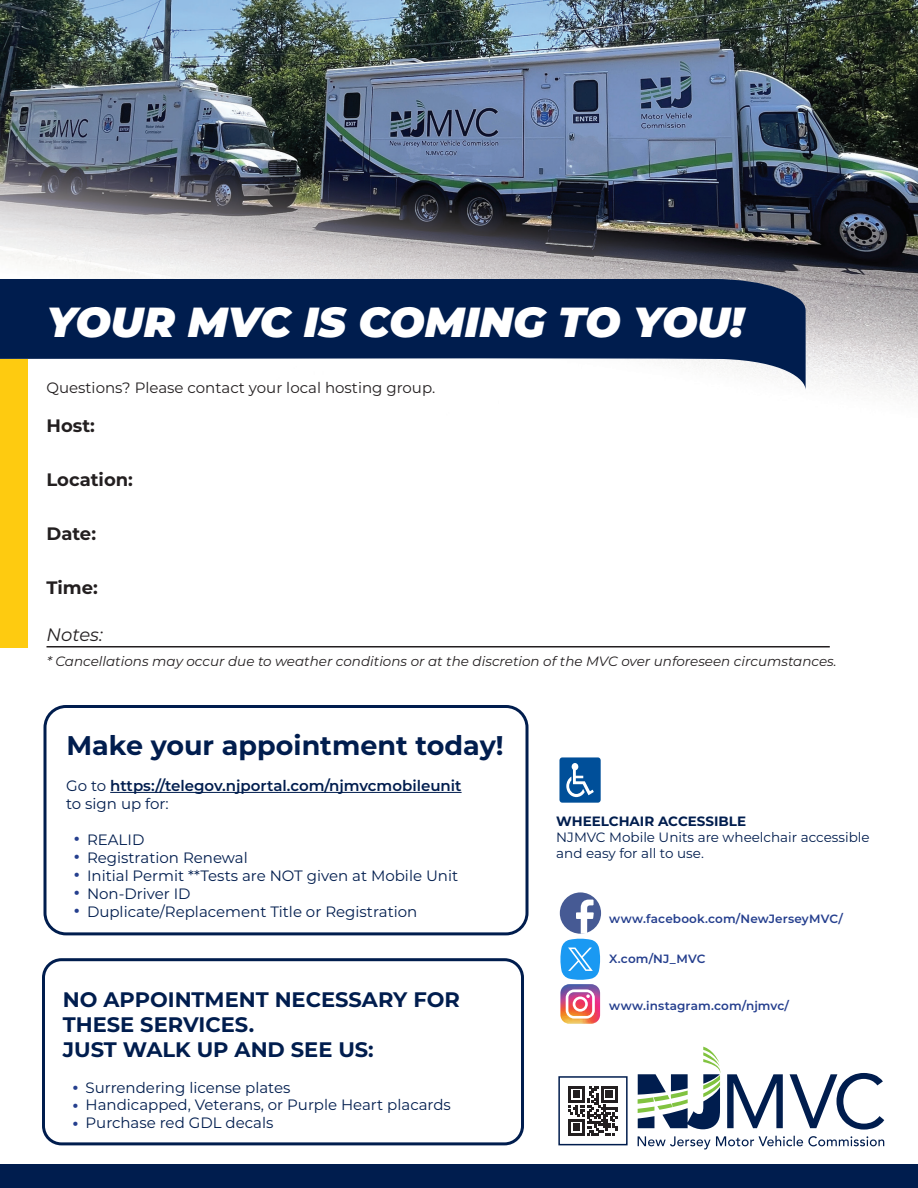
<style>
.page{position:relative;width:918px;height:1188px;background:#fff}
.page>*{position:absolute;margin:0;border:0;box-sizing:border-box;transform-origin:0 0}
.t1{font:italic 900 42px "Montserrat";color:#fff}
.t2{font:700 27px "Montserrat";color:#001d4e}
.t3{font:700 21px/25.2px "Montserrat";color:#001d4e}
.t4{font:700 18px "Montserrat";color:#231f20}
.t5{font:italic 18px "Montserrat";color:#231f20}
.t6{font:15px "Montserrat";color:#001d4e}
.t7{font:600 15px "Montserrat";color:#001d4e}
.t8{font:15px "Montserrat";color:#231f20}
.t9{font:italic 13.5px "Montserrat";color:#231f20}
.t10{font:13.5px/16.2px "Montserrat";color:#001d4e}
.t11{font:700 13.5px "Montserrat";color:#001d4e}
.Body_Text_9pts{font:600 12px "Montserrat";letter-spacing:.01em;color:#253f8e}
.s1{font-weight:400}
.s2{font-family:"Calibri";font-size:13.5px;color:#253f8e}
</style>
<div class="page">
<img style="left:0;top:1px;width:918px;height:1187px">
<svg style="left:568px;top:1086px;width:49px;height:49px"></svg>
<div style="left:558px;top:1076px;width:70px;height:69px;border:2px solid #001d4e"></div>
<svg style="left:638px;top:1136px;width:246px;height:14px"></svg>
<svg style="left:638px;top:1047px;width:246px;height:83px"></svg>
<svg style="left:560px;top:892px;width:41px;height:42px"></svg>
<svg style="left:560px;top:900px;width:40px;height:124px"></svg>
<div style="left:556px;top:754px;width:48px;height:52px;background:#fff"></div>
<div style="left:559px;top:757px;width:42px;height:46px;background:#004f99;border-radius:3px"></div>
<svg style="left:566px;top:763px;width:28px;height:34px"></svg>
<div style="left:42px;top:958px;width:482px;height:187px;border:3px solid #001d4e;border-radius:18px"></div>
<hr style="left:46px;top:646px;width:784px;height:2px;background:#231f20">
<hr style="left:110px;top:792px;width:352px;height:1px;background:#001d4e">
<div style="left:44px;top:705px;width:485px;height:230px;border:3px solid #001d4e;border-radius:21px"></div>
<div style="left:0;top:1164px;width:918px;height:23px;background:#001d4e"></div>
<div style="left:0;top:359px;width:28px;height:289px;background:#fecb10"></div>
<svg style="left:0;top:279px;width:806px;height:111px;fill:#001d4e"></svg>
<p class="t1" style="left:47px;top:290px;width:698px">YOUR MVC IS COMING TO YOU!</p>
<p class="t8" style="left:46px;top:378px;width:390px">Questions? Please contact your local hosting group.</p>
<p class="t4" style="left:46px;top:413px;width:50px">Host:</p>
<p class="t4" style="left:46px;top:467px;width:88px">Location:</p>
<p class="t4" style="left:46px;top:521px;width:51px">Date:</p>
<p class="t4" style="left:46px;top:575px;width:53px">Time:</p>
<p class="t5" style="left:46px;top:623px;width:58px">Notes:</p>
<p class="t9" style="left:47px;top:652px;width:791px">* Cancellations may occur due to weather conditions or at the discretion of the MVC over unforeseen circumstances.</p>
<p class="t2" style="left:66px;top:726px;width:439px">Make your appointment today!</p>
<p class="t7" style="left:66px;top:775px;width:397px"><span class="s1">Go to</span> https://telegov.njportal.com/njmvcmobileunit</p>
<p class="t6" style="left:66px;top:793px;width:104px">to sign up for:</p>
<p class="t6" style="left:74px;top:829px;width:72px"><span class="s2">•</span> REALID</p>
<p class="t6" style="left:74px;top:847px;width:176px"><span class="s2">•</span> Registration Renewal</p>
<p class="t6" style="left:74px;top:865px;width:386px"><span class="s2">•</span> Initial Permit **Tests are NOT given at Mobile Unit</p>
<p class="t6" style="left:74px;top:883px;width:119px"><span class="s2">•</span> Non-Driver ID</p>
<p class="t6" style="left:74px;top:901px;width:345px"><span class="s2">•</span> Duplicate/Replacement Title or Registration</p>
<p class="t3" style="left:63px;top:986px;width:399px">NO APPOINTMENT NECESSARY FOR<br>THESE SERVICES.</p>
<p class="t3" style="left:63px;top:1036px;width:312px">JUST WALK UP AND SEE US:</p>
<p class="t6" style="left:72px;top:1077px;width:220px"><span class="s2">•</span> Surrendering license plates</p>
<p class="t6" style="left:72px;top:1094px;width:380px"><span class="s2">•</span> Handicapped, Veterans, or Purple Heart placards</p>
<p class="t6" style="left:72px;top:1112px;width:203px"><span class="s2">•</span> Purchase red GDL decals</p>
<p class="t11" style="left:556px;top:811px;width:191px">WHEELCHAIR ACCESSIBLE</p>
<p class="t10" style="left:556px;top:829px;width:315px">NJMVC Mobile Units are wheelchair accessible and easy for all to use.</p>
<p class="Body_Text_9pts" style="left:609px;top:911px;width:235px">www.facebook.com/NewJerseyMVC/</p>
<p class="Body_Text_9pts" style="left:609px;top:950px;width:98px">X.com/NJ_MVC</p>
<p class="Body_Text_9pts" style="left:609px;top:997px;width:182px">www.instagram.com/njmvc/</p>
</div>
